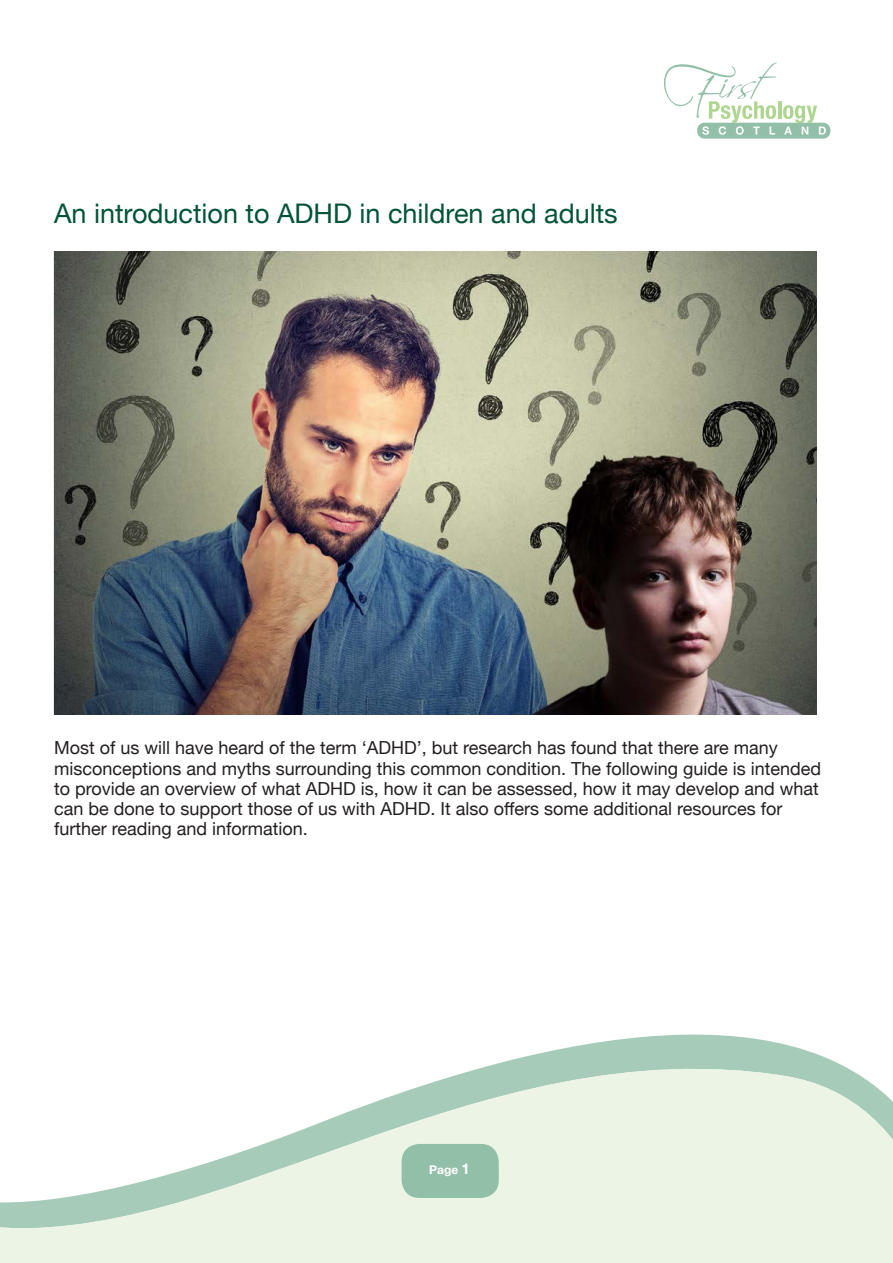
<style>
.page{position:relative;width:893px;height:1263px;background:#fff}
.page>*{position:absolute;margin:0;border:0;box-sizing:border-box;transform-origin:0 0}
.t1{font:27px "Helvetica Neue";color:#015436}
.t2{font:18px/20.2px "Helvetica Neue";color:#231f20}
.t3{font:700 12px "Helvetica Neue";color:#fff}
.s1{font-size:15px}
</style>
<div class="page">
<svg style="left:0;top:1034px;width:893px;height:229px;fill:#ebf4e5"></svg>
<div style="left:697px;top:123px;width:133px;height:16px;background:#92bfa8;border-radius:7px"></div>
<hr style="left:778px;top:101px;width:3px;height:18px;background:#aed690">
<svg style="left:783px;top:105px;width:43px;height:30px"></svg>
<svg style="left:664px;top:62px;width:113px;height:73px"></svg>
<div style="left:402px;top:1144px;width:97px;height:54px;background:#92bfa8;border-radius:18px"></div>
<img style="left:54px;top:251px;width:762px;height:463px">
<h1 class="t1" style="left:54px;top:194px;width:565px">An introduction to ADHD in children and adults</h1>
<p class="t2" style="left:54px;top:739px;width:769px">Most of us will have heard of the term ‘ADHD’, but research has found that there are many misconceptions and myths surrounding this common condition. The following guide is intended to provide an overview of what ADHD is, how it can be assessed, how it may develop and what can be done to support those of us with ADHD. It also offers some additional resources for further reading and information.</p>
<p class="t3" style="left:429px;top:1160px;width:42px">Page <span class="s1">1</span></p>
</div>
